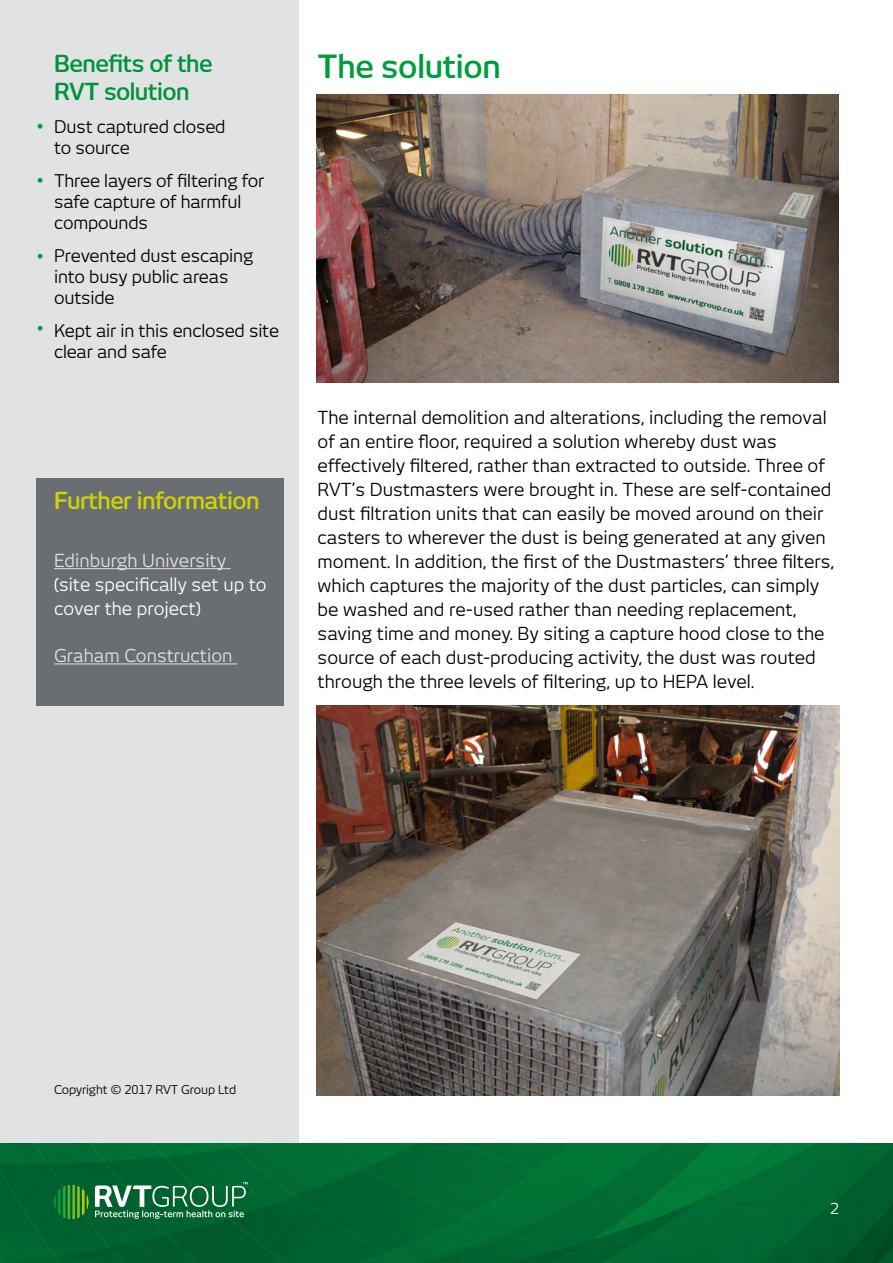
<style>
.page{position:relative;width:893px;height:1263px;background:#fff}
.page>*{position:absolute;margin:0;border:0;box-sizing:border-box;transform-origin:0 0}
.t1{font:42px/53.4px "Minion Pro";color:#009d3d}
.t2{font:600 31.5px "New June";letter-spacing:-.01em;color:#009d3d}
.t3{font:600 23.1px/27.8px "New June";letter-spacing:-.025em;color:#009339}
.t4{font:600 23.1px "New June";letter-spacing:-.025em;color:#cdd500}
.t5{font:17.7px/24px "New June";color:#000}
.t6{font:17.7px/24px "New June";color:#fff}
.t7{font:17.7px "New June";color:#e1e1e1}
.t8{font:17.25px/20.7px "New June";letter-spacing:-.01em;color:#000}
.t9{font:15px "New June";color:#fff}
.t10{font:12px "New June";letter-spacing:-.01em;color:#000}
</style>
<div class="page">
<img style="left:317px;top:95px;width:522px;height:287px">
<div style="left:0;top:0;width:299px;height:1154px;background:#e1e2e4"></div>
<div style="left:37px;top:478px;width:247px;height:228px;background:#6a6d71"></div>
<img style="left:0;top:1144px;width:893px;height:119px">
<svg style="left:95px;top:1182px;width:153px;height:37px;background:#3d8861"></svg>
<svg style="left:54px;top:1185px;width:35px;height:34px"></svg>
<img style="left:317px;top:706px;width:522px;height:389px">
<hr style="left:54px;top:568px;width:177px;height:1px;background:#e1e1e1">
<hr style="left:54px;top:663px;width:183px;height:1px;background:#e1e1e1">
<h1 class="t1" style="left:35px;top:97px;width:11px">· ·</h1>
<h1 class="t1" style="left:35px;top:217px;width:11px;line-height:72px">· ·</h1>
<h3 class="t3" style="left:54px;top:49px;width:160px">Benefits of the<br>RVT solution</h3>
<p class="t8" style="left:54px;top:116px;width:173px">Dust captured closed to source</p>
<p class="t8" style="left:54px;top:171px;width:212px">Three layers of filtering for safe capture of harmful compounds</p>
<p class="t8" style="left:54px;top:245px;width:201px">Prevented dust escaping into busy public areas outside</p>
<p class="t8" style="left:54px;top:320px;width:226px">Kept air in this enclosed site clear and safe</p>
<h3 class="t4" style="left:54px;top:486px;width:207px">Further information</h3>
<p class="t7" style="left:54px;top:550px;width:174px">Edinburgh University</p>
<p class="t6" style="left:54px;top:572px;width:214px">(site specifically set up to cover the project)</p>
<p class="t7" style="left:54px;top:645px;width:180px">Graham Construction</p>
<h2 class="t2" style="left:318px;top:48px;width:185px">The solution</h2>
<p class="t5" style="left:318px;top:405px;width:518px">The internal demolition and alterations, including the removal of an entire floor, required a solution whereby dust was effectively filtered, rather than extracted to outside. Three of RVT’s Dustmasters were brought in. These are self-contained dust filtration units that can easily be moved around on their casters to wherever the dust is being generated at any given moment. In addition, the first of the Dustmasters’ three filters, which captures the majority of the dust particles, can simply be washed and re-used rather than needing replacement, saving time and money. By siting a capture hood close to the source of each dust-producing activity, the dust was routed through the three levels of filtering, up to HEPA level.</p>
<p class="t10" style="left:54px;top:1083px;width:184px">Copyright © 2017 RVT Group Ltd</p>
<p class="t9" style="left:830px;top:1200px;width:10px">2</p>
</div>
